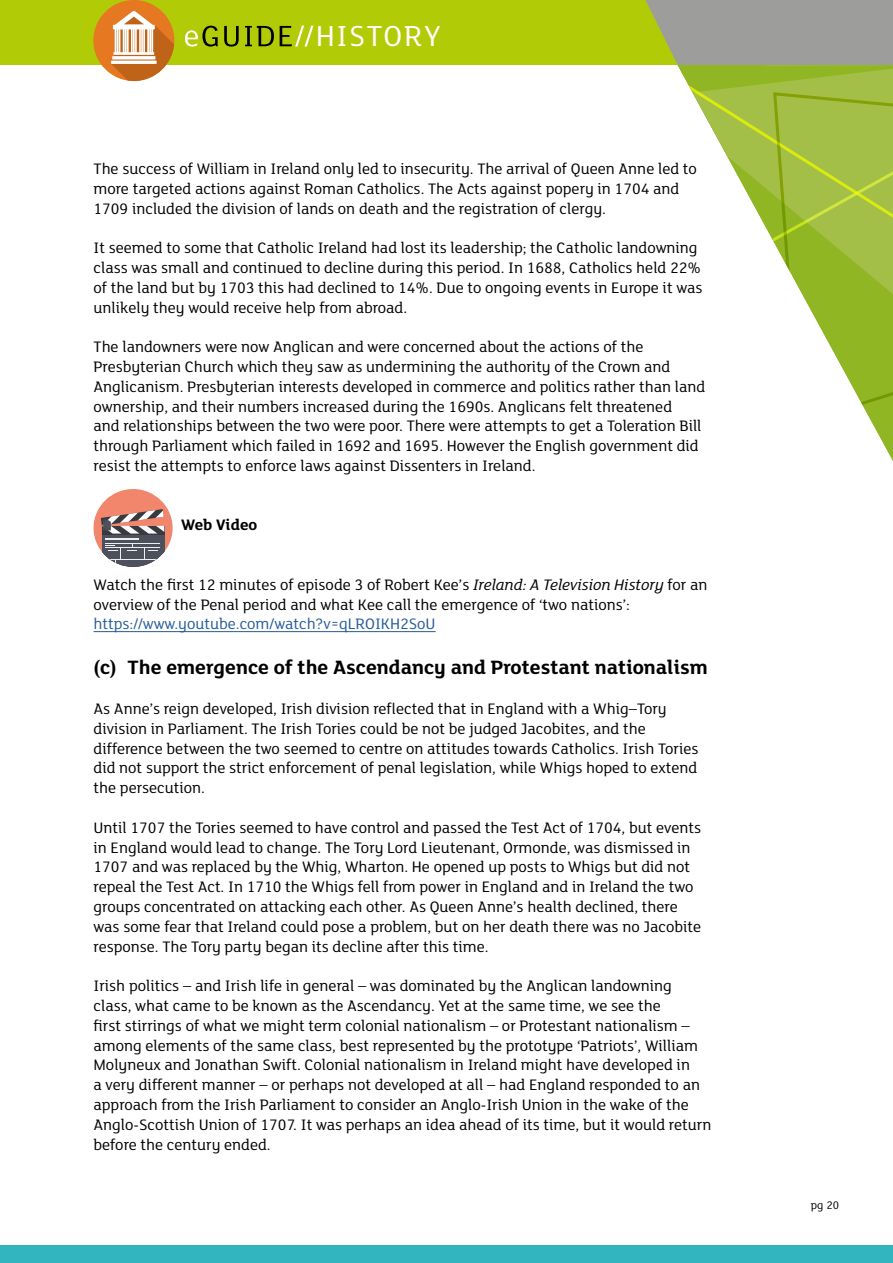
<style>
.page{position:relative;width:893px;height:1263px;background:#fff}
.page>*{position:absolute;margin:0;border:0;box-sizing:border-box;transform-origin:0 0}
.t1{font:31.5px "FS Lola";letter-spacing:.05em;color:#fff}
.t2{font:700 21px "FS Lola";color:#000}
.t3{font:16.5px/19.8px "FS Lola";color:#000}
.t4{font:16.5px "FS Lola";color:#275b9b}
.t5{font:700 16.5px "FS Lola";color:#000}
.t6{font:12px "FS Lola";color:#000}
.s1{font-style:italic}
</style>
<div class="page">
<div style="left:0;top:1246px;width:893px;height:17px;background:#33b5bf"></div>
<div style="left:0;top:0;width:893px;height:65px;background:#b2cb07"></div>
<svg style="left:645px;top:0;width:248px;height:65px;background:#9ea091"></svg>
<svg style="left:678px;top:65px;width:215px;height:391px"></svg>
<svg style="left:771px;top:91px;width:122px;height:336px"></svg>
<svg style="left:185px;top:26px;width:33px;height:21px"></svg>
<svg style="left:224px;top:26px;width:15px;height:21px"></svg>
<svg style="left:245px;top:26px;width:29px;height:20px"></svg>
<svg style="left:280px;top:26px;width:33px;height:21px"></svg>
<div style="left:93px;top:0;width:81px;height:81px;background:#e67822;border-radius:50%"></div>
<svg style="left:111px;top:11px;width:63px;height:71px"></svg>
<svg style="left:112px;top:56px;width:43px;height:4px"></svg>
<hr style="left:111px;top:61px;width:46px;height:3px;background:#fff">
<hr style="left:94px;top:631px;width:342px;height:1px;background:#275b9b">
<div style="left:94px;top:489px;width:79px;height:78px;background:#f1866c;border-radius:50%"></div>
<svg style="left:102px;top:535px;width:62px;height:32px"></svg>
<hr style="left:102px;top:534px;width:62px;height:1px;background:#383a3f">
<svg style="left:101px;top:509px;width:63px;height:25px"></svg>
<hr style="left:106px;top:543px;width:54px;height:1px;background:#edeef3">
<hr style="left:106px;top:538px;width:33px;height:2px;background:#edeef3">
<hr style="left:106px;top:547px;width:54px;height:1px;background:#edeef3">
<svg style="left:127px;top:544px;width:10px;height:7px"></svg>
<svg style="left:144px;top:548px;width:14px;height:11px"></svg>
<svg style="left:106px;top:545px;width:15px;height:18px"></svg>
<hr style="left:106px;top:559px;width:54px;height:1px;background:#edeef3">
<h1 class="t1" style="left:316px;top:15px;width:126px">HISTORY</h1>
<p class="t3" style="left:94px;top:158px;width:605px">The success of William in Ireland only led to insecurity. The arrival of Queen Anne led to more targeted actions against Roman Catholics. The Acts against popery in 1704 and<br>1709 included the division of lands on death and the registration of clergy.</p>
<p class="t3" style="left:94px;top:237px;width:610px">It seemed to some that Catholic Ireland had lost its leadership; the Catholic landowning class was small and continued to decline during this period. In 1688, Catholics held 22% of the land but by 1703 this had declined to 14%. Due to ongoing events in Europe it was unlikely they would receive help from abroad.</p>
<p class="t3" style="left:94px;top:336px;width:613px">The landowners were now Anglican and were concerned about the actions of the Presbyterian Church which they saw as undermining the authority of the Crown and Anglicanism. Presbyterian interests developed in commerce and politics rather than land ownership, and their numbers increased during the 1690s. Anglicans felt threatened<br>and relationships between the two were poor. There were attempts to get a Toleration Bill through Parliament which failed in 1692 and 1695. However the English government did resist the attempts to enforce laws against Dissenters in Ireland.</p>
<p class="t5" style="left:181px;top:514px;width:78px">Web Video</p>
<p class="t3" style="left:94px;top:574px;width:615px">Watch the first 12 minutes of episode 3 of Robert Kee’s <span class="s1">Ireland: A Television History</span> for an overview of the Penal period and what Kee call the emergence of ‘two nations’:</p>
<p class="t4" style="left:94px;top:613px;width:344px">https://www.youtube.com/watch?v=qLROIKH2SoU</p>
<p class="t2" style="left:94px;top:653px;width:616px">(c) The emergence of the Ascendancy and Protestant nationalism</p>
<p class="t3" style="left:94px;top:698px;width:606px">As Anne’s reign developed, Irish division reflected that in England with a Whig–Tory division in Parliament. The Irish Tories could be not be judged Jacobites, and the difference between the two seemed to centre on attitudes towards Catholics. Irish Tories did not support the strict enforcement of penal legislation, while Whigs hoped to extend the persecution.</p>
<p class="t3" style="left:94px;top:817px;width:609px">Until 1707 the Tories seemed to have control and passed the Test Act of 1704, but events in England would lead to change. The Tory Lord Lieutenant, Ormonde, was dismissed in 1707 and was replaced by the Whig, Wharton. He opened up posts to Whigs but did not repeal the Test Act. In 1710 the Whigs fell from power in England and in Ireland the two groups concentrated on attacking each other. As Queen Anne’s health declined, there was some fear that Ireland could pose a problem, but on her death there was no Jacobite response. The Tory party began its decline after this time.</p>
<p class="t3" style="left:94px;top:975px;width:619px">Irish politics – and Irish life in general – was dominated by the Anglican landowning class, what came to be known as the Ascendancy. Yet at the same time, we see the<br>first stirrings of what we might term colonial nationalism – or Protestant nationalism – among elements of the same class, best represented by the prototype ‘Patriots’, William Molyneux and Jonathan Swift. Colonial nationalism in Ireland might have developed in<br>a very different manner – or perhaps not developed at all – had England responded to an approach from the Irish Parliament to consider an Anglo-Irish Union in the wake of the Anglo-Scottish Union of 1707. It was perhaps an idea ahead of its time, but it would return before the century ended.</p>
<p class="t6" style="left:811px;top:1197px;width:29px">pg 20</p>
</div>
